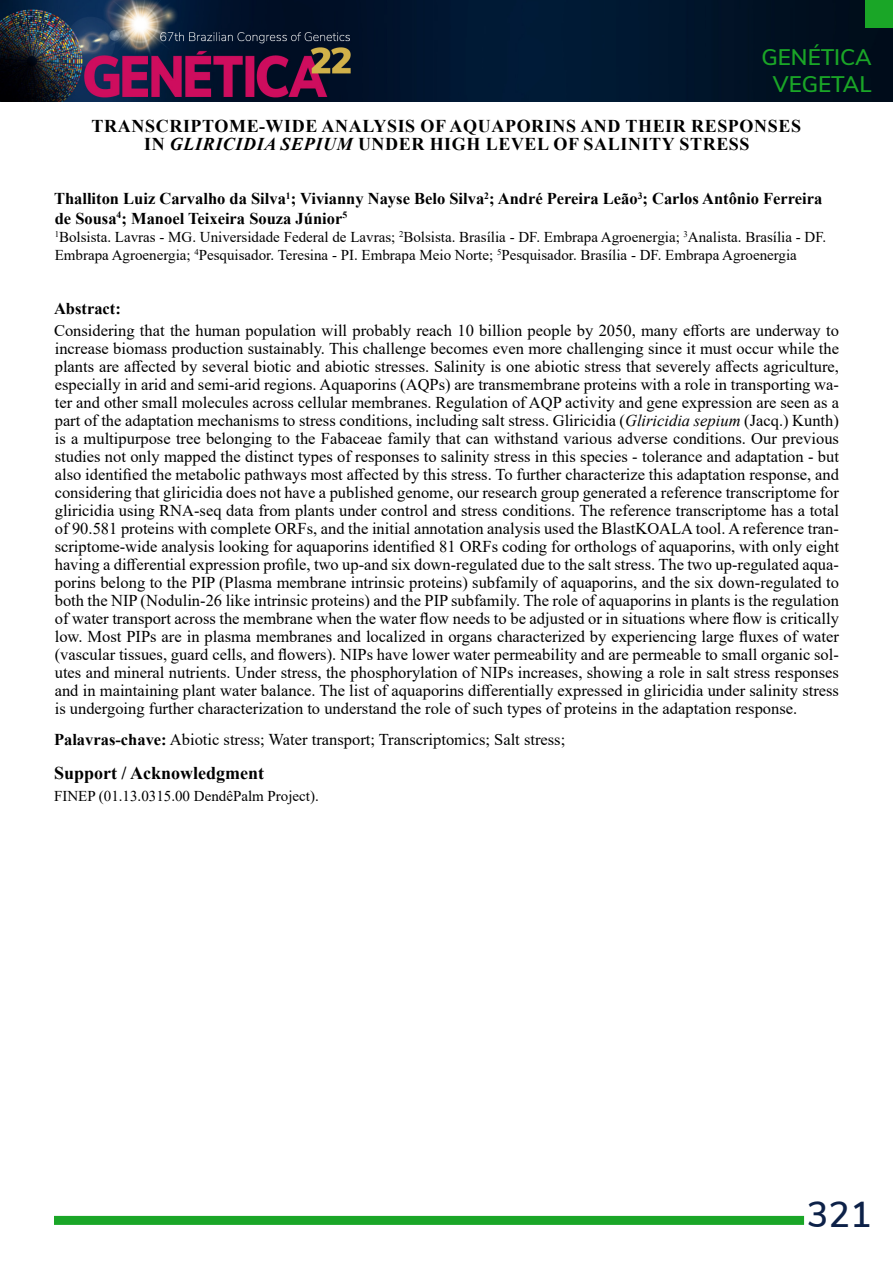
<style>
.page{position:relative;width:893px;height:1263px;background:#fff}
.page>*{position:absolute;margin:0;border:0;box-sizing:border-box;transform-origin:0 0}
.t1{font:600 36px "Nunito Sans";color:#0d2148}
.t2{font:600 22.5px/27px "Nunito Sans";color:#1aa627;text-align:center}
.Normal__Web{font:700 18px/18px "Times New Roman";letter-spacing:.035em;color:#000;text-align:center}
.Normal__Web-2{font:700 18px "Times New Roman";color:#000}
.Normal__Web-3{font:16.5px/18px "Times New Roman";color:#000;text-align:justify}
.Normal__Web-4{font:700 16.5px/19.8px "Times New Roman";color:#000}
.Normal__Web-5{font:15px/18px "Times New Roman";color:#000}
.s1{font-style:italic}
.s2{font-weight:700}
</style>
<div class="page">
<img style="left:0;top:0;width:893px;height:102px">
<div style="left:865px;top:0;width:28px;height:28px;background:#1aa627"></div>
<div style="left:54px;top:1216px;width:750px;height:9px;background:#1aa627"></div>
<h2 class="t2" style="left:761px;top:43px;width:112px">GENÉTICA<br>VEGETAL</h2>
<p class="Normal__Web" style="left:92px;top:117px;width:711px">TRANSCRIPTOME-WIDE ANALYSIS OF AQUAPORINS AND THEIR RESPONSES<br>IN <span class="s1">GLIRICIDIA SEPIUM</span> UNDER HIGH LEVEL OF SALINITY STRESS</p>
<p class="Normal__Web-4" style="left:54px;top:188px;width:770px">Thalliton Luiz Carvalho da Silva<sup>1</sup>; Vivianny Nayse Belo Silva<sup>2</sup>; André Pereira Leão<sup>3</sup>; Carlos Antônio Ferreira de Sousa<sup>4</sup>; Manoel Teixeira Souza Júnior<sup>5</sup></p>
<p class="Normal__Web-5" style="left:55px;top:227px;width:773px"><sup>1</sup>Bolsista. Lavras - MG. Universidade Federal de Lavras; <sup>2</sup>Bolsista. Brasília - DF. Embrapa Agroenergia; <sup>3</sup>Analista. Brasília - DF.<br>Embrapa Agroenergia; <sup>4</sup>Pesquisador. Teresina - PI. Embrapa Meio Norte; <sup>5</sup>Pesquisador. Brasília - DF. Embrapa Agroenergia</p>
<p class="Normal__Web-4" style="left:54px;top:298px;width:68px">Abstract:</p>
<p class="Normal__Web-3" style="left:54px;top:321px;width:786px">Considering that the human population will probably reach 10 billion people by 2050, many efforts are underway to increase biomass production sustainably. This challenge becomes even more challenging since it must occur while the plants are affected by several biotic and abiotic stresses. Salinity is one abiotic stress that severely affects agriculture, especially in arid and semi-arid regions. Aquaporins (AQPs) are transmembrane proteins with a role in transporting wa&shy;ter and other small molecules across cellular membranes. Regulation of AQP activity and gene expression are seen as a part of the adaptation mechanisms to stress conditions, including salt stress. Gliricidia (<span class="s1">Gliricidia sepium</span> (Jacq.) Kunth) is a multipurpose tree belonging to the Fabaceae family that can withstand various adverse conditions. Our previous studies not only mapped the distinct types of responses to salinity stress in this species - tolerance and adaptation - but also identified the metabolic pathways most affected by this stress. To further characterize this adaptation response, and considering that gliricidia does not have a published genome, our research group generated a reference transcriptome for gliricidia using RNA-seq data from plants under control and stress conditions. The reference transcriptome has a total of 90.581 proteins with complete ORFs, and the initial annotation analysis used the BlastKOALA tool. A reference tran&shy;scriptome-wide analysis looking for aquaporins identified 81 ORFs coding for orthologs of aquaporins, with only eight having a differential expression profile, two up-and six down-regulated due to the salt stress. The two up-regulated aqua&shy;porins belong to the PIP (Plasma membrane intrinsic proteins) subfamily of aquaporins, and the six down-regulated to both the NIP (Nodulin-26 like intrinsic proteins) and the PIP subfamily. The role of aquaporins in plants is the regulation of water transport across the membrane when the water flow needs to be adjusted or in situations where flow is critically low. Most PIPs are in plasma membranes and localized in organs characterized by experiencing large fluxes of water (vascular tissues, guard cells, and flowers). NIPs have lower water permeability and are permeable to small organic sol&shy;utes and mineral nutrients. Under stress, the phosphorylation of NIPs increases, showing a role in salt stress responses and in maintaining plant water balance. The list of aquaporins differentially expressed in gliricidia under salinity stress is undergoing further characterization to understand the role of such types of proteins in the adaptation response.</p>
<p class="Normal__Web-3" style="left:54px;top:730px;width:513px"><span class="s2">Palavras-chave:</span> Abiotic stress; Water transport; Transcriptomics; Salt stress;</p>
<p class="Normal__Web-2" style="left:54px;top:760px;width:212px">Support / Acknowledgment</p>
<p class="Normal__Web-5" style="left:54px;top:787px;width:266px">FINEP (01.13.0315.00 DendêPalm Project).</p>
<h1 class="t1" style="left:807px;top:1188px;width:66px">321</h1>
</div>
